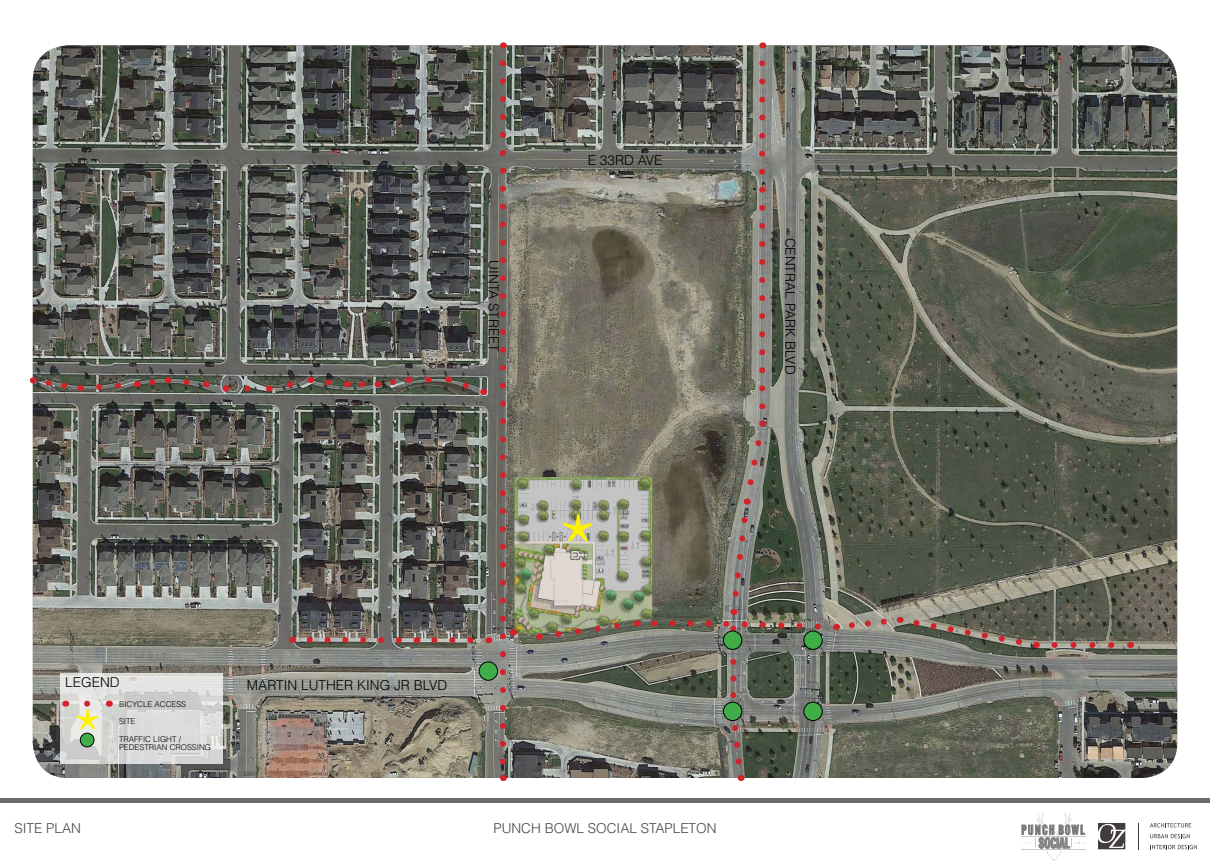
<style>
.page{position:relative;width:1210px;height:864px;background:#fff}
.page>*{position:absolute;margin:0;border:0;box-sizing:border-box;transform-origin:0 0}
.t1{font:300 13.6px "Helvetica LT Std";color:#000}
.t2{font:300 13.6px "Helvetica LT Std";color:#464547}
.t3{font:300 8px/17.5px "Helvetica LT Std";color:#000}
</style>
<div class="page">
<div style="left:0;top:798px;width:1210px;height:5px;background:#6b6b69"></div>
<svg style="left:1098px;top:823px;width:28px;height:26px"></svg>
<svg style="left:1150px;top:823px;width:41px;height:4px"></svg>
<svg style="left:1150px;top:834px;width:39px;height:4px"></svg>
<svg style="left:1150px;top:845px;width:46px;height:4px"></svg>
<svg style="left:1138px;top:823px;width:1px;height:27px"></svg>
<svg style="left:1021px;top:812px;width:64px;height:49px"></svg>
<img style="left:33px;top:45px;width:1144px;height:733px">
<svg style="left:759px;top:63px;width:6px;height:352px;background:#9c7270"></svg>
<svg style="left:741px;top:436px;width:24px;height:69px;background:#8b827b"></svg>
<svg style="left:728px;top:722px;width:18px;height:59px"></svg>
<svg style="left:60px;top:674px;width:162px;height:90px;background:#d9d9d8"></svg>
<div style="left:479px;top:662px;width:18px;height:18px;background:#41ad49;border-radius:50%"></div>
<div style="left:479px;top:662px;width:19px;height:18px;border:1px solid #000;border-radius:50%"></div>
<div style="left:80px;top:733px;width:14px;height:14px;background:#41ad49;border-radius:50%"></div>
<div style="left:80px;top:733px;width:14px;height:14px;border:1px solid #000;border-radius:50%"></div>
<svg style="left:723px;top:702px;width:19px;height:19px"></svg>
<div style="left:723px;top:702px;width:19px;height:19px;border:1px solid #000;border-radius:50%"></div>
<svg style="left:804px;top:702px;width:18px;height:19px"></svg>
<div style="left:803px;top:702px;width:19px;height:19px;border:1px solid #000;border-radius:50%"></div>
<svg style="left:1045px;top:642px;width:66px;height:6px"></svg>
<svg style="left:646px;top:620px;width:44px;height:6px"></svg>
<svg style="left:899px;top:615px;width:127px;height:34px;background:#726d61"></svg>
<svg style="left:836px;top:615px;width:54px;height:18px"></svg>
<svg style="left:708px;top:513px;width:116px;height:202px;background:#696e61"></svg>
<svg style="left:539px;top:619px;width:85px;height:23px;background:#857e68"></svg>
<img style="left:500px;top:63px;width:33px;height:706px">
<svg style="left:425px;top:637px;width:45px;height:6px"></svg>
<svg style="left:292px;top:634px;width:113px;height:12px"></svg>
<svg style="left:42px;top:376px;width:39px;height:18px"></svg>
<svg style="left:93px;top:379px;width:45px;height:14px"></svg>
<svg style="left:145px;top:374px;width:24px;height:15px"></svg>
<svg style="left:180px;top:376px;width:52px;height:18px"></svg>
<svg style="left:241px;top:382px;width:29px;height:13px"></svg>
<svg style="left:282px;top:375px;width:29px;height:17px"></svg>
<svg style="left:322px;top:376px;width:26px;height:14px"></svg>
<svg style="left:356px;top:378px;width:22px;height:12px"></svg>
<svg style="left:386px;top:374px;width:24px;height:15px"></svg>
<svg style="left:422px;top:374px;width:27px;height:12px"></svg>
<svg style="left:458px;top:378px;width:26px;height:18px"></svg>
<svg style="left:561px;top:511px;width:35px;height:36px"></svg>
<svg style="left:75px;top:701px;width:26px;height:32px"></svg>
<p class="t1" style="left:502px;top:260px;width:93px;rotate:90deg">UINTA STREET</p>
<p class="t1" style="left:588px;top:152px;width:76px">E 33RD AVE</p>
<p class="t1" style="left:799px;top:238px;width:138px;rotate:90deg">CENTRAL PARK BLVD</p>
<p class="t1" style="left:65px;top:674px;width:56px">LEGEND</p>
<p class="t2" style="left:14px;top:819px;width:68px">SITE PLAN</p>
<p class="t3" style="left:119px;top:695px;width:69px">BICYCLE ACCESS<br>SITE<br>TRAFFIC LIGHT /</p>
<p class="t3" style="left:119px;top:738px;width:94px">PEDESTRIAN CROSSING</p>
<p class="t1" style="left:247px;top:676px;width:202px">MARTIN LUTHER KING JR BLVD</p>
<p class="t2" style="left:493px;top:819px;width:225px">PUNCH BOWL SOCIAL STAPLETON</p>
</div>
